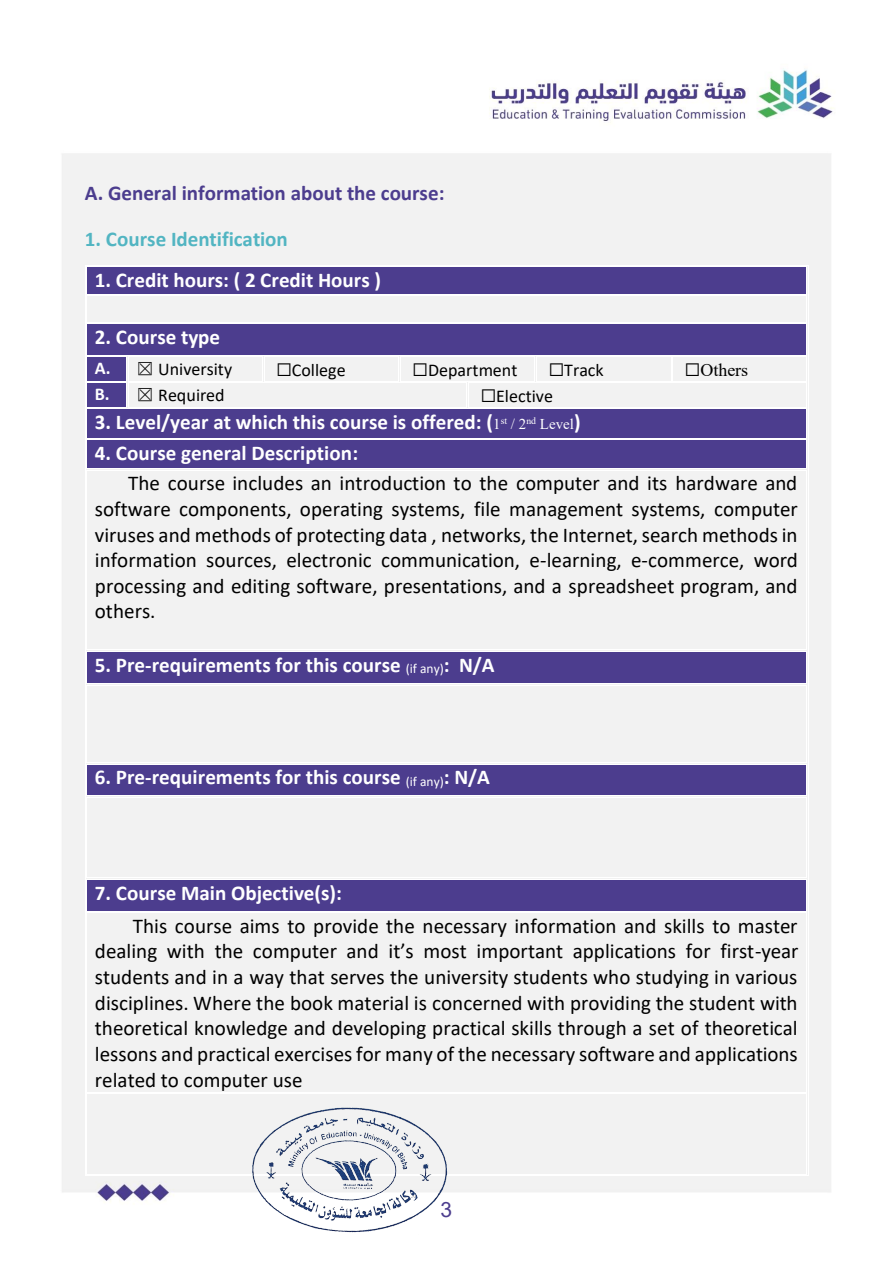
<style>
.page{position:relative;width:893px;height:1263px;background:#fff}
.page>*{position:absolute;margin:0;border:0;box-sizing:border-box;transform-origin:0 0}
.t1{font:21px/25.7px "Calibri";color:#000;text-align:justify}
.t2{font:700 21px "Calibri";color:#fff}
.t3{font:700 21px "Calibri";color:#4c3d8e}
.t4{font:700 21px "Calibri";color:#52b5c2}
.t5{font:21px "Arial";color:#4c3d8e}
.t6{font:18px "Calibri";color:#000}
.t7{font:18px "Times New Roman";color:#000}
.s1{font-weight:700;color:#fff}
.s2{font-family:"MS Gothic"}
.s3{font-family:"Times New Roman";font-weight:400;font-size:15px}
.s4{font-weight:400;font-size:13.5px}
</style>
<div class="page">
<img style="left:62px;top:69px;width:772px;height:1132px">
<div style="left:87px;top:267px;width:719px;height:27px;background:#4c3d8e"></div>
<hr style="left:86px;top:265px;width:722px;height:1px;background:#fff">
<hr style="left:87px;top:267px;width:720px;height:1px;background:#fff">
<hr style="left:87px;top:294px;width:720px;height:1px;background:#fff">
<div style="left:87px;top:296px;width:719px;height:26px;background:#f2f2f2"></div>
<hr style="left:87px;top:296px;width:720px;height:1px;background:#fff">
<hr style="left:87px;top:322px;width:720px;height:1px;background:#fff">
<div style="left:87px;top:324px;width:719px;height:31px;background:#4c3d8e"></div>
<svg style="left:85px;top:265px;width:2px;height:59px"></svg>
<hr style="left:87px;top:323px;width:720px;height:1px;background:#fff">
<svg style="left:807px;top:265px;width:2px;height:59px"></svg>
<hr style="left:87px;top:355px;width:720px;height:1px;background:#fff">
<hr style="left:86px;top:324px;width:1px;height:31px;background:#fff">
<hr style="left:807px;top:324px;width:1px;height:31px;background:#fff">
<hr style="left:85px;top:324px;width:1px;height:32px;background:#fff">
<hr style="left:808px;top:324px;width:1px;height:32px;background:#fff">
<div style="left:87px;top:357px;width:39px;height:24px;background:#4c3d8e"></div>
<div style="left:128px;top:357px;width:134px;height:24px;background:#f2f2f2"></div>
<div style="left:264px;top:357px;width:135px;height:24px;background:#f2f2f2"></div>
<div style="left:400px;top:357px;width:135px;height:24px;background:#f2f2f2"></div>
<div style="left:537px;top:357px;width:134px;height:24px;background:#f2f2f2"></div>
<div style="left:673px;top:357px;width:133px;height:24px;background:#f2f2f2"></div>
<hr style="left:87px;top:357px;width:39px;height:1px;background:#fff">
<hr style="left:87px;top:381px;width:39px;height:1px;background:#fff">
<hr style="left:128px;top:357px;width:134px;height:1px;background:#fff">
<hr style="left:128px;top:381px;width:134px;height:1px;background:#fff">
<hr style="left:264px;top:357px;width:135px;height:1px;background:#fff">
<hr style="left:264px;top:381px;width:135px;height:1px;background:#fff">
<svg style="left:262px;top:357px;width:3px;height:25px"></svg>
<hr style="left:400px;top:357px;width:135px;height:1px;background:#fff">
<hr style="left:400px;top:381px;width:135px;height:1px;background:#fff">
<svg style="left:399px;top:357px;width:2px;height:25px"></svg>
<hr style="left:537px;top:357px;width:134px;height:1px;background:#fff">
<hr style="left:537px;top:381px;width:134px;height:1px;background:#fff">
<svg style="left:535px;top:357px;width:2px;height:25px"></svg>
<hr style="left:673px;top:357px;width:134px;height:1px;background:#fff">
<hr style="left:673px;top:381px;width:134px;height:1px;background:#fff">
<svg style="left:671px;top:357px;width:2px;height:25px"></svg>
<div style="left:87px;top:383px;width:39px;height:24px;background:#4c3d8e"></div>
<div style="left:128px;top:383px;width:339px;height:24px;background:#f2f2f2"></div>
<div style="left:468px;top:383px;width:338px;height:24px;background:#f2f2f2"></div>
<hr style="left:87px;top:383px;width:39px;height:1px;background:#fff">
<hr style="left:87px;top:407px;width:39px;height:1px;background:#fff">
<hr style="left:128px;top:383px;width:339px;height:1px;background:#fff">
<hr style="left:128px;top:407px;width:339px;height:1px;background:#fff">
<svg style="left:126px;top:357px;width:3px;height:51px"></svg>
<hr style="left:468px;top:383px;width:339px;height:1px;background:#fff">
<hr style="left:468px;top:407px;width:339px;height:1px;background:#fff">
<svg style="left:467px;top:383px;width:2px;height:25px"></svg>
<div style="left:87px;top:409px;width:719px;height:29px;background:#4c3d8e"></div>
<hr style="left:87px;top:409px;width:720px;height:1px;background:#fff">
<hr style="left:87px;top:438px;width:720px;height:1px;background:#fff">
<div style="left:87px;top:440px;width:719px;height:28px;background:#4c3d8e"></div>
<hr style="left:87px;top:439px;width:720px;height:1px;background:#fff">
<hr style="left:87px;top:468px;width:720px;height:1px;background:#fff">
<div style="left:87px;top:470px;width:719px;height:180px;background:#f2f2f2"></div>
<svg style="left:85px;top:355px;width:2px;height:115px"></svg>
<hr style="left:87px;top:470px;width:720px;height:1px;background:#fff">
<svg style="left:807px;top:355px;width:2px;height:115px"></svg>
<hr style="left:87px;top:650px;width:720px;height:1px;background:#fff">
<hr style="left:86px;top:470px;width:1px;height:180px;background:#fff">
<hr style="left:807px;top:470px;width:1px;height:180px;background:#fff">
<hr style="left:85px;top:470px;width:1px;height:181px;background:#fff">
<hr style="left:808px;top:470px;width:1px;height:181px;background:#fff">
<div style="left:87px;top:652px;width:719px;height:32px;background:#4c3d8e"></div>
<hr style="left:87px;top:651px;width:720px;height:1px;background:#fff">
<hr style="left:87px;top:684px;width:720px;height:1px;background:#fff">
<hr style="left:86px;top:652px;width:1px;height:32px;background:#fff">
<hr style="left:807px;top:652px;width:1px;height:32px;background:#fff">
<hr style="left:85px;top:652px;width:1px;height:33px;background:#fff">
<hr style="left:808px;top:652px;width:1px;height:33px;background:#fff">
<div style="left:87px;top:686px;width:719px;height:76px;background:#f2f2f2"></div>
<hr style="left:87px;top:685px;width:720px;height:1px;background:#fff">
<hr style="left:87px;top:762px;width:720px;height:1px;background:#fff">
<hr style="left:86px;top:686px;width:1px;height:76px;background:#fff">
<hr style="left:807px;top:686px;width:1px;height:76px;background:#fff">
<hr style="left:85px;top:686px;width:1px;height:77px;background:#fff">
<hr style="left:808px;top:686px;width:1px;height:77px;background:#fff">
<div style="left:87px;top:764px;width:719px;height:32px;background:#4c3d8e"></div>
<hr style="left:87px;top:764px;width:720px;height:1px;background:#fff">
<hr style="left:87px;top:796px;width:720px;height:1px;background:#fff">
<hr style="left:86px;top:764px;width:1px;height:32px;background:#fff">
<hr style="left:807px;top:764px;width:1px;height:32px;background:#fff">
<hr style="left:85px;top:764px;width:1px;height:33px;background:#fff">
<hr style="left:808px;top:764px;width:1px;height:33px;background:#fff">
<div style="left:87px;top:798px;width:719px;height:80px;background:#f2f2f2"></div>
<hr style="left:87px;top:797px;width:720px;height:1px;background:#fff">
<hr style="left:87px;top:878px;width:720px;height:1px;background:#fff">
<hr style="left:86px;top:798px;width:1px;height:80px;background:#fff">
<hr style="left:807px;top:798px;width:1px;height:80px;background:#fff">
<hr style="left:85px;top:798px;width:1px;height:81px;background:#fff">
<hr style="left:808px;top:798px;width:1px;height:81px;background:#fff">
<div style="left:87px;top:879px;width:719px;height:32px;background:#4c3d8e"></div>
<hr style="left:87px;top:879px;width:720px;height:1px;background:#fff">
<hr style="left:87px;top:911px;width:720px;height:1px;background:#fff">
<hr style="left:86px;top:879px;width:1px;height:32px;background:#fff">
<hr style="left:807px;top:879px;width:1px;height:32px;background:#fff">
<hr style="left:85px;top:879px;width:1px;height:33px;background:#fff">
<hr style="left:808px;top:879px;width:1px;height:33px;background:#fff">
<div style="left:87px;top:913px;width:719px;height:179px;background:#f2f2f2"></div>
<hr style="left:87px;top:912px;width:720px;height:1px;background:#fff">
<hr style="left:87px;top:1092px;width:720px;height:1px;background:#fff">
<hr style="left:86px;top:913px;width:1px;height:179px;background:#fff">
<hr style="left:807px;top:913px;width:1px;height:179px;background:#fff">
<hr style="left:85px;top:913px;width:1px;height:180px;background:#fff">
<hr style="left:808px;top:913px;width:1px;height:180px;background:#fff">
<div style="left:87px;top:1094px;width:719px;height:80px;background:#f2f2f2"></div>
<hr style="left:87px;top:1094px;width:720px;height:1px;background:#fff">
<hr style="left:87px;top:1174px;width:720px;height:1px;background:#fff">
<hr style="left:86px;top:1094px;width:1px;height:80px;background:#fff">
<hr style="left:807px;top:1094px;width:1px;height:80px;background:#fff">
<hr style="left:85px;top:1094px;width:1px;height:82px;background:#fff">
<hr style="left:86px;top:1176px;width:722px;height:1px;background:#fff">
<hr style="left:808px;top:1094px;width:1px;height:82px;background:#fff">
<img style="left:244px;top:1107px;width:212px;height:126px">
<p class="t3" style="left:85px;top:178px;width:361px">A. General information about the course:</p>
<p class="t4" style="left:85px;top:224px;width:204px">1. Course Identification</p>
<p class="t2" style="left:95px;top:265px;width:288px">1. Credit hours: ( 2 Credit Hours )</p>
<p class="t2" style="left:95px;top:322px;width:127px">2. Course type</p>
<p class="t6" style="left:95px;top:357px;width:139px"><span class="s1">A.</span> <span class="s2">܈</span> University</p>
<p class="t6" style="left:292px;top:358px;width:55px">College</p>
<p class="t6" style="left:428px;top:358px;width:91px">Department</p>
<p class="t6" style="left:564px;top:358px;width:41px">Track</p>
<p class="t7" style="left:700px;top:358px;width:49px">Others</p>
<p class="t6" style="left:95px;top:383px;width:131px"><span class="s1">B.</span> <span class="s2">܈</span> Required</p>
<p class="t6" style="left:496px;top:384px;width:58px">Elective</p>
<p class="t2" style="left:95px;top:407px;width:487px">3. Level/year at which this course is offered: (<span class="s3">1</span><sup>st</sup> <span class="s3">/ 2</span><sup>nd</sup> <span class="s3">Level</span>)</p>
<p class="t2" style="left:95px;top:438px;width:265px">4. Course general Description:</p>
<p class="t1" style="left:95px;top:470px;width:705px;text-indent:33px">The course includes an introduction to the computer and its hardware and software components, operating systems, file management systems, computer viruses and methods of protecting data , networks, the Internet, search methods in information sources, electronic communication, e-learning, e-commerce, word processing and editing software, presentations, and a spreadsheet program, and others.</p>
<p class="t2" style="left:95px;top:650px;width:401px">5. Pre-requirements for this course <span class="s4">(if any)</span>: N/A</p>
<p class="t2" style="left:95px;top:762px;width:397px">6. Pre-requirements for this course <span class="s4">(if any)</span>: N/A</p>
<p class="t2" style="left:95px;top:878px;width:249px">7. Course Main Objective(s):</p>
<p class="t1" style="left:95px;top:912px;width:705px;text-indent:38px">This course aims to provide the necessary information and skills to master dealing with the computer and it’s most important applications for first-year students and in a way that serves the university students who studying in various disciplines. Where the book material is concerned with providing the student with theoretical knowledge and developing practical skills through a set of theoretical lessons and practical exercises for many of the necessary software and applications related to computer use</p>
<p class="t5" style="left:441px;top:1195px;width:13px">3</p>
</div>
